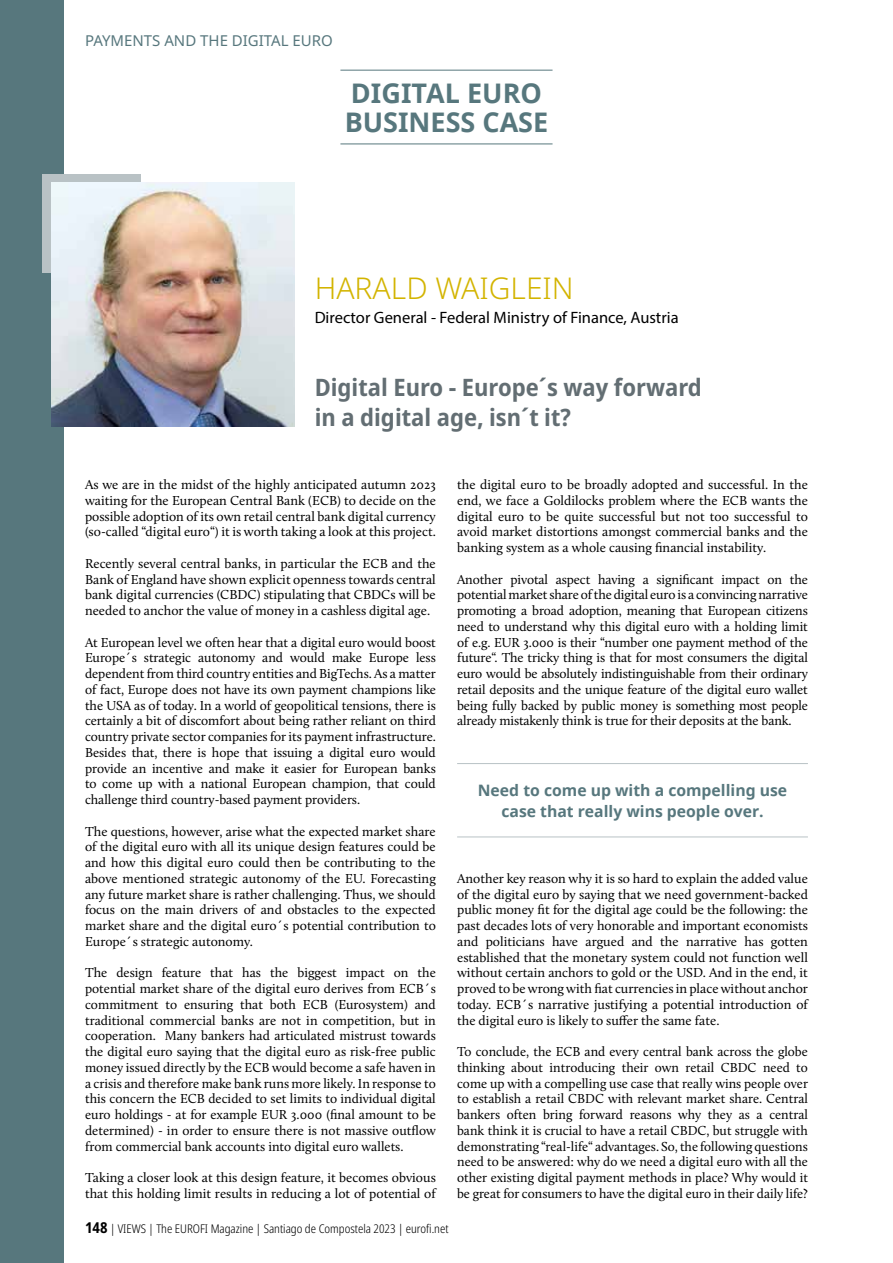
<style>
.page{position:relative;width:893px;height:1263px;background:#fff}
.page>*{position:absolute;margin:0;border:0;box-sizing:border-box;transform-origin:0 0}
.t1{font:300 30px "Noto Sans";color:#d3b400}
.t2{font:700 27px/28.5px "Noto Sans";color:#57777d}
.t3{font:700 semi-condensed 24px/30px "Noto Sans";color:#636e73}
.t4{font:16.5px "Myriad Pro";color:#000}
.t5{font:700 15.75px/21.6px "Noto Sans";color:#57777d;text-align:center}
.t6{font:15px "Noto Sans";color:#57777d}
.t7{font:13.5px/15.8px "Calluna";color:#000;text-align:justify}
.t8{font:300 condensed 12px "Noto Sans";color:#000}
.s1{font-weight:700;font-size:15px}
</style>
<div class="page">
<div style="left:0;top:0;width:64px;height:1263px;background:#57777d"></div>
<div style="left:43px;top:174px;width:98px;height:98px;background:#b9c2c5"></div>
<img style="left:51px;top:183px;width:243px;height:243px">
<hr style="left:457px;top:763px;width:351px;height:1px;background:#b9c2c5">
<hr style="left:457px;top:836px;width:351px;height:1px;background:#b9c2c5">
<hr style="left:340px;top:144px;width:212px;height:1px;background:#57777d">
<hr style="left:340px;top:70px;width:212px;height:1px;background:#57777d">
<p class="t6" style="left:85px;top:30px;width:249px">PAYMENTS AND THE DIGITAL EURO</p>
<h2 class="t2" style="left:345px;top:80px;width:205px">DIGITAL EURO<br>BUSINESS CASE</h2>
<h1 class="t1" style="left:315px;top:267px;width:261px">HARALD WAIGLEIN</h1>
<p class="t4" style="left:315px;top:308px;width:366px">Director General - Federal Ministry of Finance, Austria</p>
<h3 class="t3" style="left:315px;top:373px;width:389px">Digital Euro - Europe´s way forward in a digital age, isn´t it?</h3>
<p class="t7" style="left:85px;top:477px;width:352px">As we are in the midst of the highly anticipated autumn 2023 waiting for the European Central Bank (ECB) to decide on the possible adoption of its own retail central bank digital currency (so-called “digital euro“) it is worth taking a look at this project.</p>
<p class="t7" style="left:85px;top:555px;width:352px">Recently several central banks, in particular the ECB and the Bank of England have shown explicit openness towards central bank digital currencies (CBDC) stipulating that CBDCs will be needed to anchor the value of money in a cashless digital age.</p>
<p class="t7" style="left:85px;top:634px;width:352px">At European level we often hear that a digital euro would boost Europe´s strategic autonomy and would make Europe less dependent from third country entities and BigTechs. As a matter of fact, Europe does not have its own payment champions like the USA as of today. In a world of geopolitical tensions, there is certainly a bit of discomfort about being rather reliant on third country private sector companies for its payment infrastructure.<br>Besides that, there is hope that issuing a digital euro would provide an incentive and make it easier for European banks to come up with a national European champion, that could challenge third country-based payment providers.</p>
<p class="t7" style="left:85px;top:823px;width:352px">The questions, however, arise what the expected market share of the digital euro with all its unique design features could be and how this digital euro could then be contributing to the above mentioned strategic autonomy of the EU. Forecasting any future market share is rather challenging. Thus, we should focus on the main drivers of and obstacles to the expected market share and the digital euro´s potential contribution to Europe´s strategic autonomy.</p>
<p class="t7" style="left:85px;top:965px;width:352px">The design feature that has the biggest impact on the potential market share of the digital euro derives from ECB´s commitment to ensuring that both ECB (Eurosystem) and traditional commercial banks are not in competition, but in cooperation. Many bankers had articulated mistrust towards the digital euro saying that the digital euro as risk-free public money issued directly by the ECB would become a safe haven in a crisis and therefore make bank runs more likely. In response to this concern the ECB decided to set limits to individual digital euro holdings - at for example EUR 3.000 (final amount to be determined) - in order to ensure there is not massive outflow from commercial bank accounts into digital euro wallets.</p>
<p class="t7" style="left:85px;top:1170px;width:352px">Taking a closer look at this design feature, it becomes obvious that this holding limit results in reducing a lot of potential of</p>
<p class="t8" style="left:85px;top:1220px;width:365px"><span class="s1">148</span> | VIEWS | The EUROFI Magazine | Santiago de Compostela 2023 | eurofi.net</p>
<p class="t7" style="left:457px;top:477px;width:352px">the digital euro to be broadly adopted and successful. In the end, we face a Goldilocks problem where the ECB wants the digital euro to be quite successful but not too successful to avoid market distortions amongst commercial banks and the banking system as a whole causing financial instability.</p>
<p class="t7" style="left:457px;top:571px;width:352px">Another pivotal aspect having a significant impact on the potential market share of the digital euro is a convincing narrative promoting a broad adoption, meaning that European citizens need to understand why this digital euro with a holding limit of e.g. EUR 3.000 is their “number one payment method of the future“. The tricky thing is that for most consumers the digital euro would be absolutely indistinguishable from their ordinary retail deposits and the unique feature of the digital euro wallet being fully backed by public money is something most people already mistakenly think is true for their deposits at the bank.</p>
<p class="t5" style="left:478px;top:780px;width:311px">Need to come up with a compelling use case that really wins people over.</p>
<p class="t7" style="left:457px;top:870px;width:352px">Another key reason why it is so hard to explain the added value of the digital euro by saying that we need government-backed public money fit for the digital age could be the following: the past decades lots of very honorable and important economists and politicians have argued and the narrative has gotten established that the monetary system could not function well without certain anchors to gold or the USD. And in the end, it proved to be wrong with fiat currencies in place without anchor today. ECB´s narrative justifying a potential introduction of the digital euro is likely to suffer the same fate.</p>
<p class="t7" style="left:457px;top:1044px;width:352px">To conclude, the ECB and every central bank across the globe thinking about introducing their own retail CBDC need to come up with a compelling use case that really wins people over to establish a retail CBDC with relevant market share. Central bankers often bring forward reasons why they as a central bank think it is crucial to have a retail CBDC, but struggle with demonstrating “real-life“ advantages. So, the following questions need to be answered: why do we need a digital euro with all the other existing digital payment methods in place? Why would it be great for consumers to have the digital euro in their daily life?</p>
</div>
